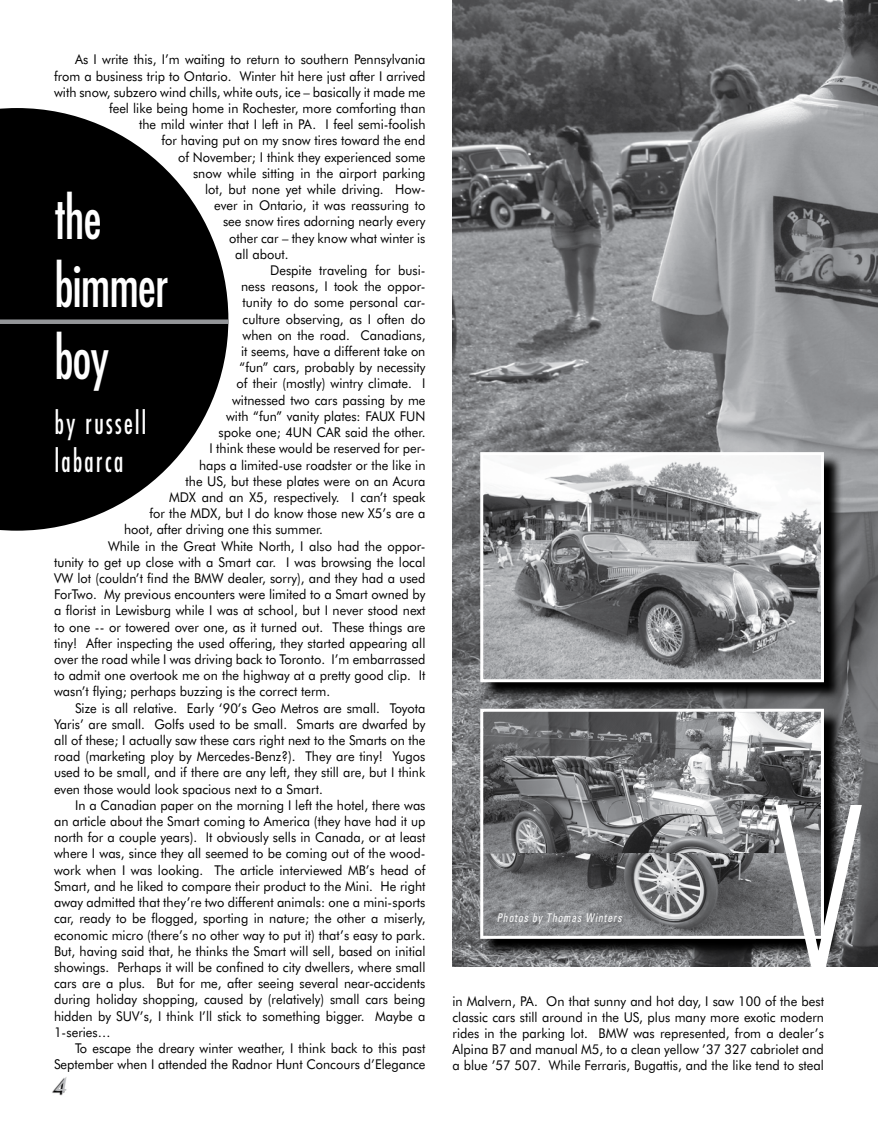
<style>
.page{position:relative;width:878px;height:1148px;background:#fff}
.page>*{position:absolute;margin:0;border:0;box-sizing:border-box;transform-origin:0 0}
.t1{font:300 condensed 225px "Univers";color:#fff;scale:.8 1}
.t2{font:condensed 57px/69.8px "Futura";letter-spacing:-.01em;color:#fff;scale:.86 1}
.t3{font:condensed 30px/37.5px "Futura";letter-spacing:.1em;color:#fff;scale:.8 1}
.t4{font:italic 21px "Futura";color:#bcbdc0}
.t5{font:13.5px/16.2px "Futura BT";color:#000;text-align:justify;scale:.95 1}
.t6{font:italic condensed 12px "Univers";letter-spacing:.1em;color:#fff;scale:.8 1}
</style>
<div class="page">
<img style="left:452px;top:0;width:426px;height:966px">
<svg style="left:0;top:108px;width:228px;height:422px;fill:#000"></svg>
<div style="left:0;top:319px;width:228px;height:5px;background:#939598"></div>
<svg style="left:482px;top:711px;width:366px;height:252px;background:#444546"></svg>
<img style="left:484px;top:712px;width:336px;height:222px">
<div style="left:480px;top:708px;width:344px;height:230px;border:3px solid #fff"></div>
<svg style="left:482px;top:454px;width:366px;height:253px;background:#3e3f40"></svg>
<img style="left:484px;top:456px;width:336px;height:222px">
<div style="left:480px;top:452px;width:344px;height:230px;border:3px solid #fff"></div>
<p class="t5" style="left:75px;top:51px;width:370px">As I write this, I’m waiting to return to southern Pennsylvania</p>
<p class="t5" style="left:54px;top:68px;width:392px">from a business trip to Ontario. Winter hit here just after I arrived</p>
<p class="t5" style="left:54px;top:84px;width:392px">with snow, subzero wind chills, white outs, ice – basically it made me</p>
<p class="t5" style="left:109px;top:100px;width:334px">feel like being home in Rochester, more comforting than</p>
<p class="t5" style="left:139px;top:116px;width:303px">the mild winter that I left in PA. I feel semi-foolish</p>
<p class="t5" style="left:161px;top:132px;width:279px">for having put on my snow tires toward the end</p>
<p class="t5" style="left:178px;top:149px;width:262px">of November; I think they experienced some</p>
<p class="t5" style="left:193px;top:165px;width:246px">snow while sitting in the airport parking</p>
<p class="t5" style="left:205px;top:181px;width:233px">lot, but none yet while driving. How-</p>
<p class="t5" style="left:214px;top:197px;width:224px">ever in Ontario, it was reassuring to</p>
<p class="t5" style="left:223px;top:213px;width:214px">see snow tires adorning nearly every</p>
<p class="t5" style="left:229px;top:230px;width:208px">other car – they know what winter is</p>
<p class="t5" style="left:235px;top:246px;width:58px">all about.</p>
<p class="t5" style="left:270px;top:262px;width:165px">Despite traveling for busi-</p>
<p class="t5" style="left:241px;top:278px;width:195px">ness reasons, I took the oppor-</p>
<p class="t5" style="left:242px;top:294px;width:194px">tunity to do some personal car-</p>
<p class="t5" style="left:242px;top:311px;width:194px">culture observing, as I often do</p>
<p class="t5" style="left:242px;top:327px;width:194px">when on the road. Canadians,</p>
<p class="t5" style="left:241px;top:343px;width:195px">it seems, have a different take on</p>
<p class="t5" style="left:239px;top:359px;width:197px">“fun” cars, probably by necessity</p>
<p class="t5" style="left:236px;top:375px;width:200px">of their (mostly) wintry climate. I</p>
<p class="t5" style="left:232px;top:392px;width:205px">witnessed two cars passing by me</p>
<p class="t5" style="left:226px;top:408px;width:211px">with “fun” vanity plates: FAUX FUN</p>
<p class="t5" style="left:218px;top:424px;width:219px">spoke one; 4UN CAR said the other.</p>
<p class="t5" style="left:209px;top:440px;width:229px">I think these would be reserved for per-</p>
<p class="t5" style="left:199px;top:456px;width:240px">haps a limited-use roadster or the like in</p>
<p class="t5" style="left:185px;top:473px;width:254px">the US, but these plates were on an Acura</p>
<p class="t5" style="left:169px;top:489px;width:271px">MDX and an X5, respectively. I can’t speak</p>
<p class="t5" style="left:149px;top:505px;width:292px">for the MDX, but I do know those new X5’s are a</p>
<p class="t5" style="left:124px;top:521px;width:211px">hoot, after driving one this summer.</p>
<p class="t5" style="left:108px;top:537px;width:335px">While in the Great White North, I also had the oppor-</p>
<p class="t5" style="left:54px;top:554px;width:392px">tunity to get up close with a Smart car. I was browsing the local</p>
<p class="t5" style="left:54px;top:570px;width:392px">VW lot (couldn’t find the BMW dealer, sorry), and they had a used</p>
<p class="t5" style="left:54px;top:586px;width:392px">ForTwo. My previous encounters were limited to a Smart owned by</p>
<p class="t5" style="left:54px;top:602px;width:392px">a florist in Lewisburg while I was at school, but I never stood next</p>
<p class="t5" style="left:54px;top:618px;width:392px">to one -- or towered over one, as it turned out. These things are</p>
<p class="t5" style="left:54px;top:635px;width:392px">tiny! After inspecting the used offering, they started appearing all</p>
<p class="t5" style="left:54px;top:651px;width:392px">over the road while I was driving back to Toronto. I’m embarrassed</p>
<p class="t5" style="left:54px;top:667px;width:392px">to admit one overtook me on the highway at a pretty good clip. It</p>
<p class="t5" style="left:54px;top:683px;width:292px">wasn’t flying; perhaps buzzing is the correct term.</p>
<p class="t5" style="left:75px;top:699px;width:370px">Size is all relative. Early ‘90’s Geo Metros are small. Toyota</p>
<p class="t5" style="left:54px;top:716px;width:392px">Yaris’ are small. Golfs used to be small. Smarts are dwarfed by</p>
<p class="t5" style="left:54px;top:732px;width:392px">all of these; I actually saw these cars right next to the Smarts on the</p>
<p class="t5" style="left:54px;top:748px;width:392px">road (marketing ploy by Mercedes-Benz?). They are tiny! Yugos</p>
<p class="t5" style="left:54px;top:764px;width:392px">used to be small, and if there are any left, they still are, but I think</p>
<p class="t5" style="left:54px;top:780px;width:284px">even those would look spacious next to a Smart.</p>
<p class="t5" style="left:75px;top:797px;width:370px">In a Canadian paper on the morning I left the hotel, there was</p>
<p class="t5" style="left:54px;top:813px;width:392px">an article about the Smart coming to America (they have had it up</p>
<p class="t5" style="left:54px;top:829px;width:392px">north for a couple years). It obviously sells in Canada, or at least</p>
<p class="t5" style="left:54px;top:845px;width:392px">where I was, since they all seemed to be coming out of the wood-</p>
<p class="t5" style="left:54px;top:861px;width:392px">work when I was looking. The article interviewed MB’s head of</p>
<p class="t5" style="left:54px;top:878px;width:392px">Smart, and he liked to compare their product to the Mini. He right</p>
<p class="t5" style="left:54px;top:894px;width:392px">away admitted that they’re two different animals: one a mini-sports</p>
<p class="t5" style="left:54px;top:910px;width:392px">car, ready to be flogged, sporting in nature; the other a miserly,</p>
<p class="t5" style="left:54px;top:926px;width:392px">economic micro (there’s no other way to put it) that’s easy to park.</p>
<p class="t5" style="left:54px;top:942px;width:392px">But, having said that, he thinks the Smart will sell, based on initial</p>
<p class="t5" style="left:54px;top:959px;width:392px">showings. Perhaps it will be confined to city dwellers, where small</p>
<p class="t5" style="left:54px;top:975px;width:392px">cars are a plus. But for me, after seeing several near-accidents</p>
<p class="t5" style="left:54px;top:991px;width:392px">during holiday shopping, caused by (relatively) small cars being</p>
<p class="t5" style="left:54px;top:1007px;width:392px">hidden by SUV’s, I think I’ll stick to something bigger. Maybe a</p>
<p class="t5" style="left:54px;top:1023px;width:61px">1-series…</p>
<p class="t5" style="left:75px;top:1040px;width:370px">To escape the dreary winter weather, I think back to this past</p>
<p class="t5" style="left:54px;top:1056px;width:392px">September when I attended the Radnor Hunt Concours d’Elegance</p>
<h2 class="t2" style="left:55px;top:182px;width:134px">the bimmer boy</h2>
<h3 class="t3" style="left:55px;top:404px;width:116px">by russell labarca</h3>
<h3 class="t4" style="left:54px;top:1071px;width:14px">4</h3>
<p class="t6" style="left:496px;top:910px;width:158px">Photos by Thomas Winters</p>
<h1 class="t1" style="left:773px;top:753px;width:114px">v</h1>
<p class="t5" style="left:452px;top:992px;width:392px">in Malvern, PA. On that sunny and hot day, I saw 100 of the best classic cars still around in the US, plus many more exotic modern rides in the parking lot. BMW was represented, from a dealer’s Alpina B7 and manual M5, to a clean yellow ’37 327 cabriolet and a blue ’57 507. While Ferraris, Bugattis, and the like tend to steal</p>
</div>
